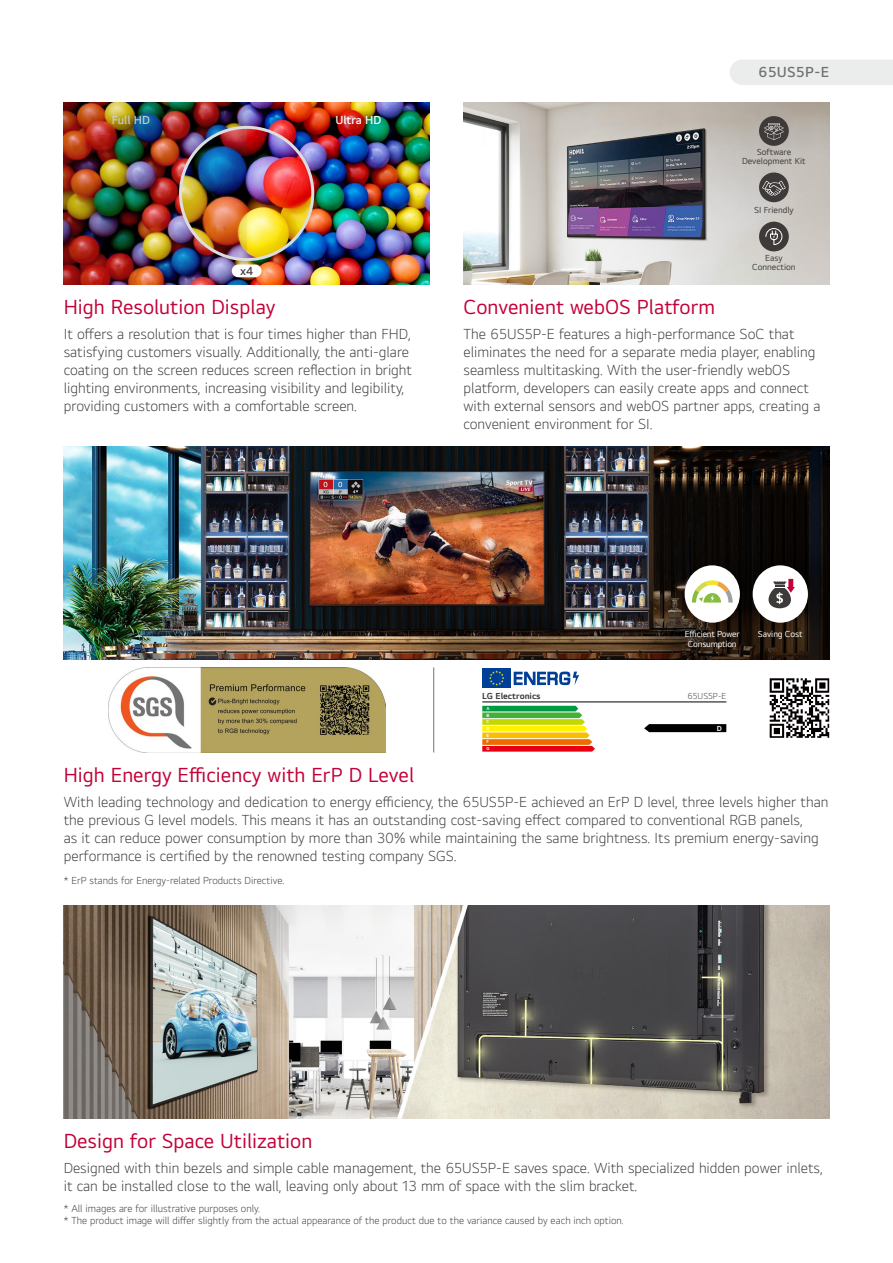
<style>
.page{position:relative;width:893px;height:1263px;background:#fff}
.page>*{position:absolute;margin:0;border:0;box-sizing:border-box;transform-origin:0 0}
.t1{font:21px "LGEI Text TTF";color:#c30037}
.t2{font:300 15px/18px "LGEI Text TTF";color:#3e3a39}
.t3{font:600 15px "LGEI Text TTF";letter-spacing:.025em;color:#727171}
.t4{font:600 12px "LGEI Text TTF";color:#fff}
.t5{font:600 12px "LGEI Text TTF";color:#c9caca}
.t6{font:600 12px "LGEI Text TTF";color:#3e3a39}
.t7{font:300 10.5px/12px "LGEI Text TTF";color:#3e3a39}
.t8{font:9px/9px "LGEI Text TTF";color:#3e3a39;text-align:center}
.t9{font:9px "LGEI Text TTF";letter-spacing:-.02em;color:#fff}
.t10{font:700 9px "LGEI Text TTF";color:#3e3a39}
.t11{font:300 9px "LGEI Text TTF";color:#3e3a39}
.t12{font:700 7.5px "LGEI Text TTF";color:#fff}
.t13{font:700 4.5px/6.6px "LGEI Text TTF";color:#fff;text-align:justify}
</style>
<div class="page">
<div style="left:730px;top:60px;width:163px;height:25px;background:#ebecec"></div>
<svg style="left:770px;top:678px;width:59px;height:60px"></svg>
<img style="left:64px;top:102px;width:365px;height:183px">
<div style="left:327px;top:108px;width:62px;height:26px;background:#000;opacity:.75"></div>
<div style="left:106px;top:111px;width:55px;height:26px;background:#000;opacity:.7"></div>
<div style="left:179px;top:126px;width:135px;height:135px;border:3px solid #dcdddd;border-radius:50%"></div>
<div style="left:232px;top:264px;width:29px;height:13px;background:#fff;border-radius:6px"></div>
<img style="left:463px;top:102px;width:366px;height:183px">
<div style="left:759px;top:116px;width:30px;height:30px;background:#3e3a39;border-radius:50%"></div>
<svg style="left:764px;top:123px;width:19px;height:17px"></svg>
<div style="left:759px;top:222px;width:30px;height:29px;background:#3e3a39;border-radius:50%"></div>
<svg style="left:765px;top:228px;width:18px;height:17px"></svg>
<div style="left:759px;top:172px;width:30px;height:30px;background:#3e3a39;border-radius:50%"></div>
<svg style="left:762px;top:181px;width:24px;height:15px"></svg>
<img style="left:64px;top:446px;width:765px;height:213px">
<div style="left:753px;top:565px;width:55px;height:58px;background:#fff;border-radius:50%"></div>
<svg style="left:768px;top:579px;width:27px;height:29px"></svg>
<div style="left:685px;top:565px;width:55px;height:58px;background:#fff;border-radius:50%"></div>
<svg style="left:692px;top:580px;width:41px;height:22px"></svg>
<img style="left:108px;top:667px;width:277px;height:85px">
<div style="left:482px;top:669px;width:29px;height:19px;background:#003f98"></div>
<svg style="left:489px;top:670px;width:15px;height:16px"></svg>
<svg style="left:514px;top:672px;width:65px;height:13px"></svg>
<hr style="left:482px;top:702px;width:244px;height:1px;background:#000">
<svg style="left:482px;top:706px;width:113px;height:46px;background:#c5ae44"></svg>
<svg style="left:644px;top:724px;width:82px;height:8px"></svg>
<img style="left:64px;top:906px;width:765px;height:212px">
<hr style="left:433px;top:667px;width:1px;height:85px;background:#727171">
<p class="t5" style="left:112px;top:113px;width:40px">Full HD</p>
<p class="t4" style="left:335px;top:113px;width:48px">Ultra HD</p>
<p class="t6" style="left:240px;top:264px;width:15px">x4</p>
<h1 class="t1" style="left:64px;top:294px;width:213px">High Resolution Display</h1>
<p class="t2" style="left:64px;top:325px;width:350px">It offers a resolution that is four times higher than FHD, satisfying customers visually. Additionally, the anti-glare coating on the screen reduces screen reflection in bright lighting environments, increasing visibility and legibility, providing customers with a comfortable screen.</p>
<p class="t3" style="left:759px;top:63px;width:72px">65US5P-E</p>
<p class="t8" style="left:742px;top:147px;width:65px">Software<br>Development Kit</p>
<p class="t8" style="left:754px;top:205px;width:41px">SI Friendly</p>
<h1 class="t1" style="left:463px;top:294px;width:253px">Convenient webOS Platform</h1>
<p class="t8" style="left:752px;top:253px;width:45px">Easy<br>Connection</p>
<p class="t2" style="left:463px;top:325px;width:358px">The 65US5P-E features a high-performance SoC that eliminates the need for a separate media player, enabling seamless multitasking. With the user-friendly webOS platform, developers can easily create apps and connect with external sensors and webOS partner apps, creating a convenient environment for SI.</p>
<h1 class="t1" style="left:64px;top:762px;width:352px">High Energy Efficiency with ErP D Level</h1>
<p class="t9" style="left:685px;top:628px;width:56px">Efficient Power</p>
<p class="t9" style="left:758px;top:628px;width:46px">Saving Cost</p>
<p class="t9" style="left:688px;top:638px;width:50px">Consumption</p>
<p class="t10" style="left:482px;top:691px;width:60px">LG Electronics</p>
<p class="t11" style="left:687px;top:691px;width:40px">65US5P-E</p>
<p class="t13" style="left:487px;top:705px;width:5px">A B C D</p>
<p class="t13" style="left:487px;top:732px;width:5px;text-align:left">E<br>F<br>G</p>
<p class="t12" style="left:717px;top:723px;width:7px">D</p>
<p class="t2" style="left:64px;top:793px;width:766px">With leading technology and dedication to energy efficiency, the 65US5P-E achieved an ErP D level, three levels higher than the previous G level models. This means it has an outstanding cost-saving effect compared to conventional RGB panels,<br>as it can reduce power consumption by more than 30% while maintaining the same brightness. Its premium energy-saving performance is certified by the renowned testing company SGS.</p>
<p class="t7" style="left:64px;top:874px;width:222px">* ErP stands for Energy-related Products Directive.</p>
<h1 class="t1" style="left:64px;top:1128px;width:250px">Design for Space Utilization</h1>
<p class="t2" style="left:64px;top:1158px;width:760px">Designed with thin bezels and simple cable management, the 65US5P-E saves space. With specialized hidden power inlets, it can be installed close to the wall, leaving only about 13 mm of space with the slim bracket.</p>
<p class="t7" style="left:64px;top:1202px;width:561px">* All images are for illustrative purposes only.<br>* The product image will differ slightly from the actual appearance of the product due to the variance caused by each inch option.</p>
</div>
